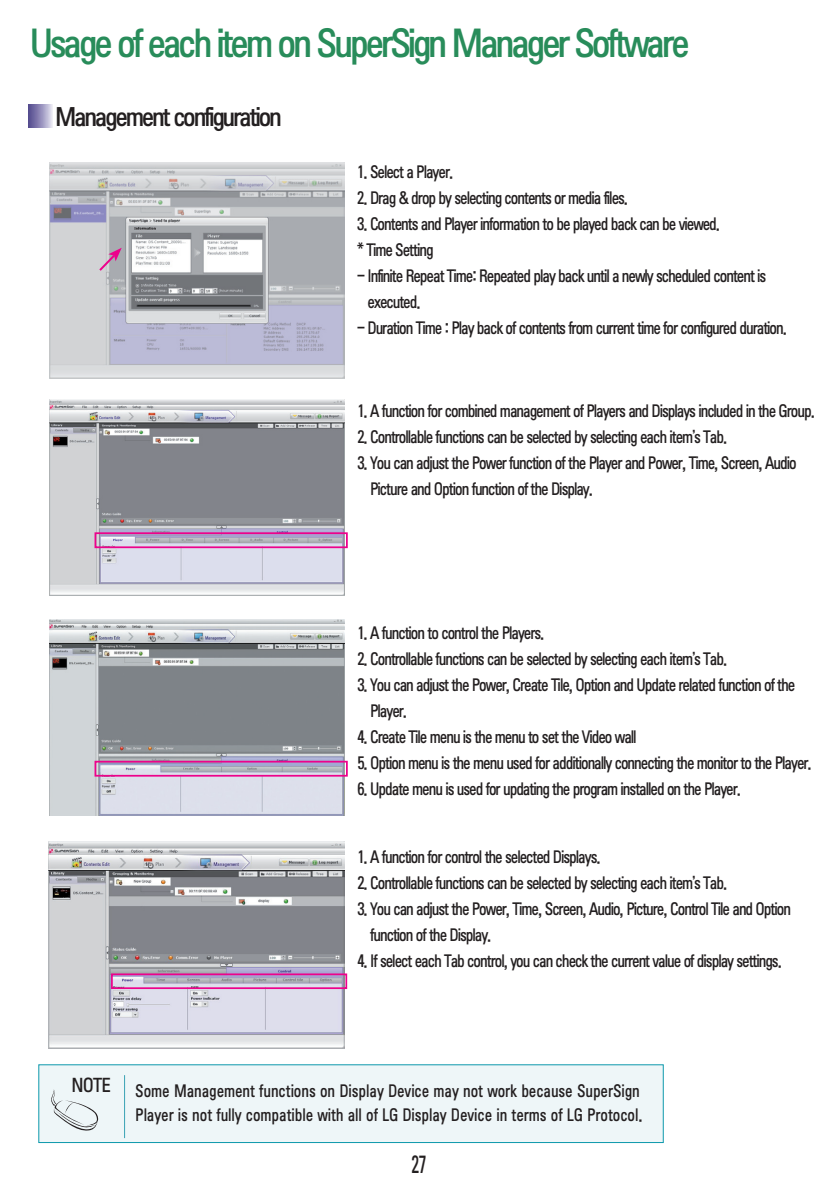
<style>
.page{position:relative;width:840px;height:1191px;background:#fff}
.page>*{position:absolute;margin:0;border:0;box-sizing:border-box;transform-origin:0 0}
.t1{font:36px "LG Display Kor Cn";letter-spacing:-.1em;color:#288c5a}
.t2{font:24px "LG Display Kor Cn";letter-spacing:-.1em;color:#231f20}
.t3{font:22px "LG Display Kor Cn";color:#231f20;scale:.7 1}
.t4{font:18px "LG Display Kor Cn";color:#231f20;scale:.95 1}
.t5{font:16px/26px "LG Display Kor Cn";letter-spacing:-.075em;color:#231f20;scale:.9 1}
.t6{font:16px/24px "LG Display Kor Cn";letter-spacing:-.01em;color:#231f20;scale:.9 1}
</style>
<div class="page">
<svg style="left:28px;top:104px;width:24px;height:24px"></svg>
<img style="left:50px;top:163px;width:294px;height:216px">
<svg style="left:97px;top:248px;width:25px;height:25px"></svg>
<img style="left:49px;top:399px;width:296px;height:197px">
<div style="left:94px;top:532px;width:253px;height:16px;border:2px solid #ed028c"></div>
<img style="left:49px;top:619px;width:295px;height:196px">
<div style="left:94px;top:761px;width:253px;height:15px;border:2px solid #ed028c"></div>
<img style="left:49px;top:841px;width:295px;height:207px">
<div style="left:111px;top:973px;width:236px;height:16px;border:2px solid #ed028c"></div>
<div style="left:38px;top:1064px;width:625px;height:79px;background:#eef6f8;border:1px solid #0d99ac"></div>
<svg style="left:51px;top:1089px;width:48px;height:42px"></svg>
<hr style="left:124px;top:1075px;width:1px;height:63px;background:#38a2b4">
<h1 class="t1" style="left:30px;top:18px;width:661px">Usage of each item on SuperSign Manager Software</h1>
<h2 class="t2" style="left:55px;top:100px;width:228px">Management configuration</h2>
<p class="t5" style="left:357px;top:158px;width:108px">1. Select a Player.</p>
<p class="t5" style="left:357px;top:184px;width:302px">2. Drag &amp; drop by selecting contents or media files.</p>
<p class="t5" style="left:357px;top:210px;width:404px">3. Contents and Player information to be played back can be viewed. * Time Setting</p>
<p class="t5" style="left:367px;top:262px;width:444px;text-indent:-10px">- Infinite Repeat Time: Repeated play back until a newly scheduled content is executed.</p>
<p class="t5" style="left:357px;top:314px;width:479px">- Duration Time : Play back of contents from current time for configured duration.</p>
<p class="t5" style="left:357px;top:397px;width:509px">1. A function for combined management of Players and Displays included in the Group.</p>
<p class="t5" style="left:357px;top:423px;width:412px">2. Controllable functions can be selected by selecting each item’s Tab.</p>
<p class="t5" style="left:370px;top:449px;width:475px;text-indent:-13px">3. You can adjust the Power function of the Player and Power, Time, Screen, Audio<br>Picture and Option function of the Display.</p>
<p class="t5" style="left:357px;top:620px;width:209px">1. A function to control the Players.</p>
<p class="t5" style="left:357px;top:646px;width:412px">2. Controllable functions can be selected by selecting each item’s Tab.</p>
<p class="t5" style="left:370px;top:672px;width:474px;text-indent:-13px">3. You can adjust the Power, Create Tile, Option and Update related function of the<br>Player.</p>
<p class="t5" style="left:357px;top:724px;width:311px">4. Create Tile menu is the menu to set the Video wall</p>
<p class="t5" style="left:357px;top:750px;width:506px">5. Option menu is the menu used for additionally connecting the monitor to the Player.</p>
<p class="t5" style="left:357px;top:776px;width:428px">6. Update menu is used for updating the program installed on the Player.</p>
<p class="t5" style="left:357px;top:843px;width:272px">1. A function for control the selected Displays.</p>
<p class="t5" style="left:357px;top:869px;width:412px">2. Controllable functions can be selected by selecting each item’s Tab.</p>
<p class="t5" style="left:370px;top:895px;width:469px;text-indent:-13px">3. You can adjust the Power, Time, Screen, Audio, Picture, Control Tile and Option function of the Display.</p>
<p class="t5" style="left:357px;top:947px;width:473px">4. If select each Tab control, you can check the current value of display settings.</p>
<p class="t4" style="left:71px;top:1072px;width:43px">NOTE</p>
<p class="t6" style="left:135px;top:1079px;width:565px">Some Management functions on Display Device may not work because SuperSign<br>Player is not fully compatible with all of LG Display Device in terms of LG Protocol.</p>
<h3 class="t3" style="left:411px;top:1149px;width:23px">27</h3>
</div>
